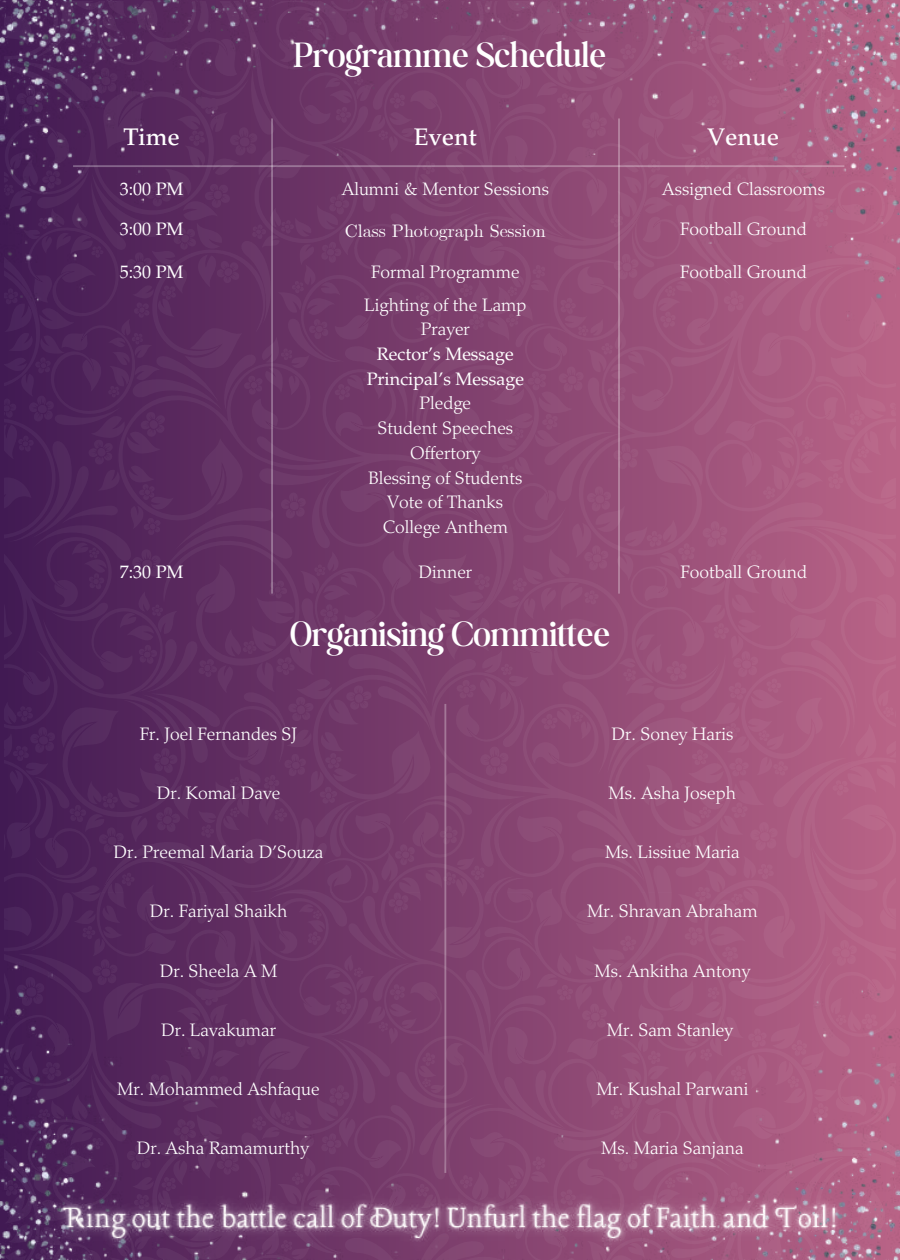
<style>
.page{position:relative;width:900px;height:1260px;background:#fff}
.page>*{position:absolute;margin:0;border:0;box-sizing:border-box;transform-origin:0 0}
.t1{font:300 37.5px "Boston Angel";color:#fff}
.t2{font:500 24px "Palatino LT Pro";color:#fff}
.t3{font:300 18px/24.8px "Palatino LT Pro";color:#fff;text-align:center}
.t4{font:18px/24.8px "Palatino LT Pro";color:#fff;text-align:center}
.t5{font:18px "CMU Serif";color:#fff}
</style>
<div class="page">
<svg style="left:2px;top:330px;width:894px;height:632px;background:#7e416e"></svg>
<img style="left:0;top:0;width:900px;height:330px">
<img style="left:0;top:962px;width:900px;height:298px">
<img style="left:35px;top:1174px;width:830px;height:86px">
<hr style="left:271px;top:118px;width:2px;height:476px;background:#fff">
<hr style="left:618px;top:118px;width:2px;height:476px;background:#fff">
<hr style="left:73px;top:165px;width:771px;height:2px;background:#fff">
<hr style="left:444px;top:704px;width:2px;height:469px;background:#fff">
<h1 class="t1" style="left:294px;top:33px;width:314px">Programme Schedule</h1>
<h2 class="t2" style="left:124px;top:128px;width:58px">Time</h2>
<h2 class="t2" style="left:414px;top:128px;width:64px">Event</h2>
<p class="t3" style="left:342px;top:178px;width:209px">Alumni &amp; Mentor Sessions</p>
<p class="t3" style="left:662px;top:178px;width:165px">Assigned Classrooms</p>
<p class="t5" style="left:345px;top:220px;width:202px">Class Photograph Session</p>
<p class="t3" style="left:680px;top:219px;width:128px">Football Ground</p>
<p class="t3" style="left:371px;top:262px;width:150px">Formal Programme</p>
<p class="t3" style="left:680px;top:262px;width:128px">Football Ground</p>
<p class="t3" style="left:364px;top:294px;width:164px">Lighting of the Lamp<br>Prayer</p>
<p class="t4" style="left:367px;top:344px;width:159px">Rector’s Message<br>Principal’s Message</p>
<p class="t3" style="left:368px;top:393px;width:155px">Pledge<br>Student Speeches<br>Offertory<br>Blessing of Students<br>Vote of Thanks<br>College Anthem</p>
<p class="t3" style="left:680px;top:561px;width:128px">Football Ground</p>
<h2 class="t2" style="left:708px;top:128px;width:73px">Venue</h2>
<p class="t4" style="left:120px;top:178px;width:65px">3:00 PM</p>
<p class="t4" style="left:120px;top:219px;width:65px">3:00 PM</p>
<p class="t4" style="left:120px;top:262px;width:65px">5:30 PM</p>
<p class="t4" style="left:120px;top:561px;width:65px">7:30 PM</p>
<p class="t3" style="left:418px;top:561px;width:55px">Dinner</p>
<h1 class="t1" style="left:290px;top:611px;width:322px">Organising Committee</h1>
<p class="t3" style="left:140px;top:723px;width:159px">Fr. Joel Fernandes SJ</p>
<p class="t3" style="left:611px;top:723px;width:123px">Dr. Soney Haris</p>
<p class="t3" style="left:157px;top:782px;width:125px">Dr. Komal Dave</p>
<p class="t3" style="left:609px;top:782px;width:129px">Ms. Asha Joseph</p>
<p class="t3" style="left:114px;top:842px;width:212px">Dr. Preemal Maria D’Souza</p>
<p class="t3" style="left:605px;top:842px;width:136px">Ms. Lissiue Maria</p>
<p class="t3" style="left:150px;top:901px;width:139px">Dr. Fariyal Shaikh</p>
<p class="t3" style="left:587px;top:901px;width:172px">Mr. Shravan Abraham</p>
<p class="t3" style="left:160px;top:960px;width:119px">Dr. Sheela A M</p>
<p class="t3" style="left:595px;top:960px;width:157px">Ms. Ankitha Antony</p>
<p class="t3" style="left:161px;top:1019px;width:117px">Dr. Lavakumar</p>
<p class="t3" style="left:607px;top:1019px;width:128px">Mr. Sam Stanley</p>
<p class="t3" style="left:117px;top:1079px;width:204px">Mr. Mohammed Ashfaque</p>
<p class="t3" style="left:596px;top:1079px;width:154px">Mr. Kushal Parwani</p>
<p class="t3" style="left:137px;top:1138px;width:174px">Dr. Asha Ramamurthy</p>
<p class="t3" style="left:601px;top:1138px;width:144px">Ms. Maria Sanjana</p>
</div>
